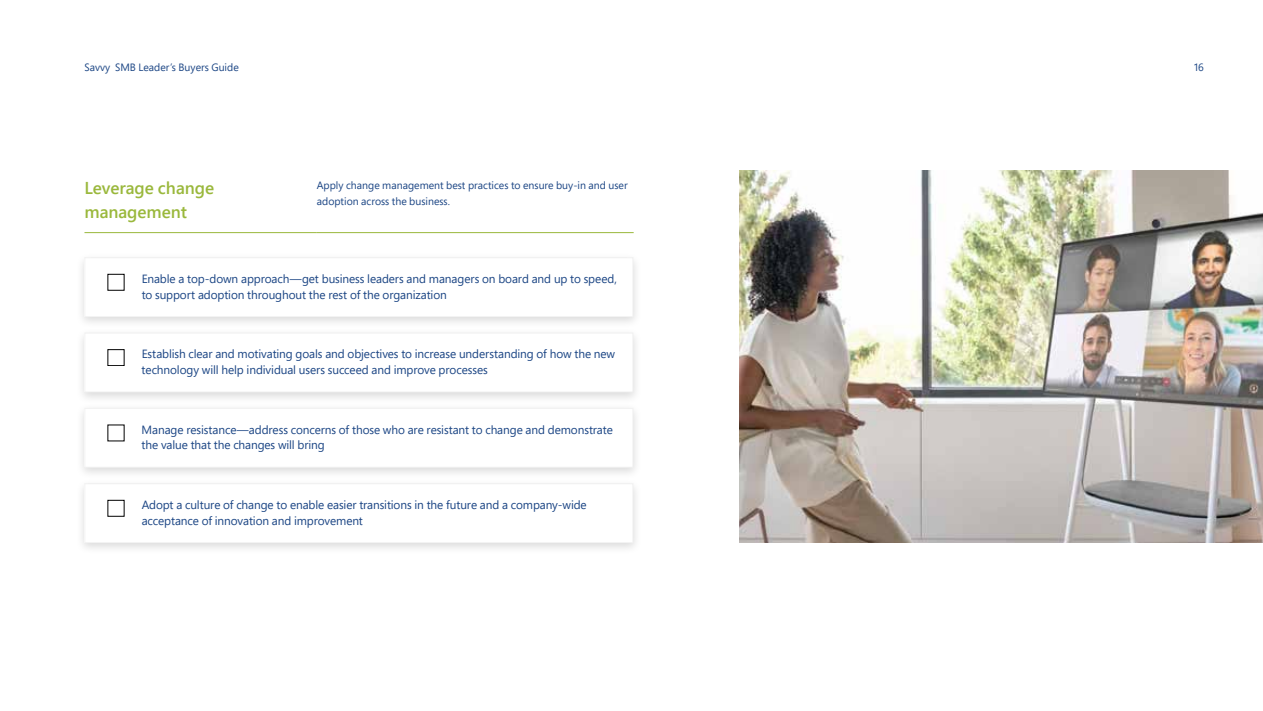
<style>
.page{position:relative;width:1263px;height:711px;background:#fff}
.page>*{position:absolute;margin:0;border:0;box-sizing:border-box;transform-origin:0 0}
.t1{font:600 17.1px/23.7px "Segoe Pro";color:#9ab83c}
.t2{font:11.85px/15.9px "Segoe Pro";letter-spacing:-.01em;color:#1b4584}
.t3{font:10.5px/15.9px "Segoe Pro";color:#1b4584}
</style>
<div class="page">
<svg style="left:82px;top:260px;width:554px;height:63px;fill:#ededed"></svg>
<div style="left:85px;top:257px;width:548px;height:59px;background:#fff"></div>
<div style="left:84px;top:257px;width:549px;height:60px;border:1px solid #f2f2f2"></div>
<svg style="left:82px;top:335px;width:554px;height:64px;fill:#eaeaea"></svg>
<div style="left:85px;top:333px;width:548px;height:58px;background:#fff"></div>
<div style="left:84px;top:332px;width:549px;height:60px;border:1px solid #f2f2f2"></div>
<svg style="left:82px;top:410px;width:554px;height:64px;fill:#ededed"></svg>
<div style="left:85px;top:408px;width:548px;height:59px;background:#fff"></div>
<div style="left:84px;top:408px;width:549px;height:59px;border:1px solid #f2f2f2"></div>
<hr style="left:317px;top:232px;width:317px;height:1px;background:#9ab83c">
<hr style="left:84px;top:232px;width:233px;height:1px;background:#9ab83c">
<img style="left:739px;top:171px;width:524px;height:371px">
<svg style="left:82px;top:486px;width:554px;height:63px;fill:#ededed"></svg>
<div style="left:85px;top:483px;width:548px;height:59px;background:#fff"></div>
<div style="left:84px;top:483px;width:549px;height:59px;border:1px solid #f2f2f2"></div>
<p class="t3" style="left:84px;top:59px;width:156px">Savvy SMB Leader’s Buyers Guide</p>
<p class="t3" style="left:1194px;top:59px;width:11px">16</p>
<h1 class="t1" style="left:84px;top:175px;width:131px">Leverage change management</h1>
<p class="t3" style="left:317px;top:177px;width:312px">Apply change management best practices to ensure buy-in and user adoption across the business.</p>
<p class="t2" style="left:142px;top:270px;width:477px">Enable a top-down approach—get business leaders and managers on board and up to speed, to support adoption throughout the rest of the organization</p>
<p class="t2" style="left:142px;top:345px;width:475px">Establish clear and motivating goals and objectives to increase understanding of how the new technology will help individual users succeed and improve processes</p>
<p class="t2" style="left:142px;top:421px;width:473px">Manage resistance—address concerns of those who are resistant to change and demonstrate the value that the changes will bring</p>
<p class="t2" style="left:142px;top:496px;width:447px">Adopt a culture of change to enable easier transitions in the future and a company-wide acceptance of innovation and improvement</p>
</div>
